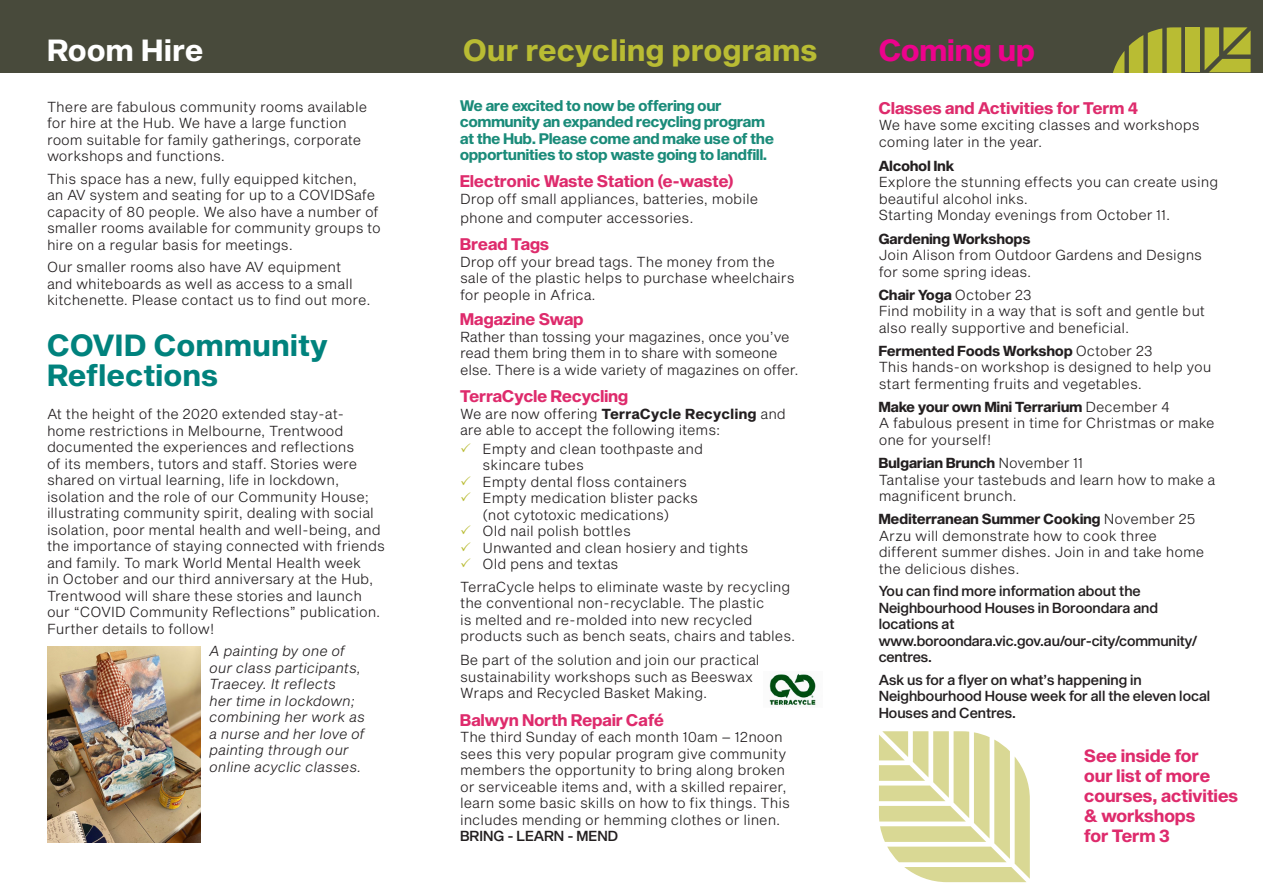
<style>
.page{position:relative;width:1263px;height:893px;background:#fff}
.page>*{position:absolute;margin:0;border:0;box-sizing:border-box;transform-origin:0 0}
.t1{font:30px/30px "Sequel Sans Bold Head";letter-spacing:.02em;color:#00827d}
.t2{font:30px "Sequel Sans Bold Head";letter-spacing:.02em;color:#b9bc33}
.t3{font:30px "Sequel Sans Bold Head";letter-spacing:.02em;color:#fff}
.t4{font:30px "Sequel Sans Bold Head";color:#ed028c}
.t5{font:17.4px/20px "Sequel Sans Bold Head";color:#de2b6c}
.t6{font:16.5px "Sequel Sans Bold Disp";letter-spacing:.02em;color:#de2b6c}
.t7{font:15px/16.5px "Sequel Sans Bold Disp";letter-spacing:.01em;color:#1a8b79}
.t8{font:14.25px/16.5px "Sequel Sans Light Body";color:#231f20}
.t9{font:14.25px/16.5px "Sequel Sans Medium Head";color:#231f20}
.t10{font:14.25px "Sequel Sans Bold Disp";letter-spacing:.02em;color:#231f20}
.t11{font:14.25px/16.5px "Sequel Sans Light Obl Body";color:#231f20}
.s1{font-family:"Sequel Sans Bold Body"}
.s2{font-family:"Sequel Sans Medium Head"}
.s3{font-family:"Sequel Sans Light Body"}
</style>
<div class="page">
<div style="left:0;top:0;width:1263px;height:72px;background:#484a3b"></div>
<div style="left:1186px;top:27px;width:14px;height:45px;background:#b9bc33"></div>
<svg style="left:1113px;top:27px;width:68px;height:45px"></svg>
<svg style="left:1204px;top:27px;width:46px;height:45px"></svg>
<svg style="left:879px;top:731px;width:151px;height:151px"></svg>
<img style="left:47px;top:646px;width:154px;height:196px">
<img style="left:769px;top:673px;width:47px;height:33px">
<p class="t3" style="left:47px;top:29px;width:158px">Room Hire</p>
<p class="t2" style="left:463px;top:29px;width:356px">Our recycling programs</p>
<p class="t4" style="left:879px;top:29px;width:158px">Coming up</p>
<p class="t8" style="left:47px;top:99px;width:322px">There are fabulous community rooms available for hire at the Hub. We have a large function room suitable for family gatherings, corporate workshops and functions.</p>
<p class="t8" style="left:47px;top:171px;width:335px">This space has a new, fully equipped kitchen,<br>an AV system and seating for up to a COVIDSafe capacity of 80 people. We also have a number of smaller rooms available for community groups to hire on a regular basis for meetings.</p>
<p class="t8" style="left:47px;top:260px;width:325px">Our smaller rooms also have AV equipment<br>and whiteboards as well as access to a small kitchenette. Please contact us to find out more.</p>
<p class="t1" style="left:47px;top:332px;width:282px">COVID Community<br>Reflections</p>
<p class="t8" style="left:47px;top:407px;width:339px">At the height of the 2020 extended stay-at&shy;home restrictions in Melbourne, Trentwood documented the experiences and reflections<br>of its members, tutors and staff. Stories were shared on virtual learning, life in lockdown, isolation and the role of our Community House; illustrating community spirit, dealing with social isolation, poor mental health and well-being, and the importance of staying connected with friends and family. To mark World Mental Health week<br>in October and our third anniversary at the Hub, Trentwood will share these stories and launch our “COVID Community Reflections” publication.<br>Further details to follow!</p>
<p class="t11" style="left:209px;top:644px;width:157px">A painting by one of our class participants,<br>Traecey. It reflects<br>her time in lockdown; combining her work as a nurse and her love of painting through our online acyclic classes.</p>
<p class="t7" style="left:460px;top:98px;width:315px">We are excited to now be offering our community an expanded recycling program at the Hub. Please come and make use of the opportunities to stop waste going to landfill.</p>
<p class="t6" style="left:460px;top:170px;width:275px">Electronic Waste Station (e-waste)</p>
<p class="t8" style="left:460px;top:190px;width:300px;line-height:19.5px">Drop off small appliances, batteries, mobile phone and computer accessories.</p>
<p class="t6" style="left:460px;top:233px;width:90px">Bread Tags</p>
<p class="t8" style="left:460px;top:254px;width:336px">Drop off your bread tags. The money from the sale of the plastic helps to purchase wheelchairs for people in Africa.</p>
<p class="t6" style="left:460px;top:308px;width:125px">Magazine Swap</p>
<p class="t8" style="left:460px;top:329px;width:340px">Rather than tossing your magazines, once you’ve read them bring them in to share with someone else. There is a wide variety of magazines on offer.</p>
<p class="t6" style="left:460px;top:384px;width:169px">TerraCycle Recycling</p>
<p class="t8" style="left:460px;top:406px;width:327px">We are now offering <span class="s1">TerraCycle Recycling</span> and are able to accept the following items:</p>
<p class="t8" style="left:483px;top:441px;width:222px">Empty and clean toothpaste and</p>
<p class="t8" style="left:483px;top:457px;width:103px">skincare tubes</p>
<p class="t8" style="left:483px;top:474px;width:206px">Empty dental floss containers</p>
<p class="t8" style="left:483px;top:490px;width:217px">Empty medication blister packs</p>
<p class="t8" style="left:483px;top:507px;width:188px">(not cytotoxic medications)</p>
<p class="t8" style="left:483px;top:523px;width:150px">Old nail polish bottles</p>
<p class="t8" style="left:483px;top:540px;width:267px">Unwanted and clean hosiery and tights</p>
<p class="t8" style="left:483px;top:556px;width:137px">Old pens and textas</p>
<p class="t8" style="left:460px;top:579px;width:337px">TerraCycle helps to eliminate waste by recycling the conventional non-recyclable. The plastic<br>is melted and re-molded into new recycled products such as bench seats, chairs and tables.</p>
<p class="t8" style="left:460px;top:652px;width:301px">Be part of the solution and join our practical sustainability workshops such as Beeswax<br>Wraps and Recycled Basket Making.</p>
<p class="t6" style="left:460px;top:708px;width:205px">Balwyn North Repair Café</p>
<p class="t8" style="left:460px;top:729px;width:331px">The third Sunday of each month 10am – 12noon sees this very popular program give community members the opportunity to bring along broken or serviceable items and, with a skilled repairer, learn some basic skills on how to fix things. This includes mending or hemming clothes or linen.<br><span class="s2">BRING - LEARN - MEND</span></p>
<p class="t6" style="left:879px;top:96px;width:261px">Classes and Activities for Term 4</p>
<p class="t8" style="left:879px;top:118px;width:322px">We have some exciting classes and workshops coming later in the year.</p>
<p class="t10" style="left:879px;top:156px;width:77px">Alcohol Ink</p>
<p class="t8" style="left:879px;top:175px;width:341px">Explore the stunning effects you can create using beautiful alcohol inks.</p>
<p class="t8" style="left:879px;top:208px;width:293px">Starting Monday evenings from October 11.</p>
<p class="t10" style="left:879px;top:228px;width:153px">Gardening Workshops</p>
<p class="t8" style="left:879px;top:247px;width:325px">Join Alison from Outdoor Gardens and Designs for some spring ideas.</p>
<p class="t10" style="left:879px;top:284px;width:155px">Chair Yoga <span class="s3">October 23</span></p>
<p class="t8" style="left:879px;top:303px;width:328px">Find mobility in a way that is soft and gentle but also really supportive and beneficial.</p>
<p class="t10" style="left:879px;top:341px;width:276px">Fermented Foods Workshop <span class="s3">October 23</span></p>
<p class="t8" style="left:879px;top:360px;width:334px">This hands-on workshop is designed to help you start fermenting fruits and vegetables.</p>
<p class="t10" style="left:879px;top:397px;width:293px">Make your own Mini Terrarium <span class="s3">December 4</span></p>
<p class="t8" style="left:879px;top:416px;width:337px">A fabulous present in time for Christmas or make one for yourself!</p>
<p class="t10" style="left:879px;top:453px;width:206px">Bulgarian Brunch <span class="s3">November 11</span></p>
<p class="t8" style="left:879px;top:472px;width:338px">Tantalise your tastebuds and learn how to make a magnificent brunch.</p>
<p class="t10" style="left:879px;top:509px;width:318px">Mediterranean Summer Cooking <span class="s3">November 25</span></p>
<p class="t8" style="left:879px;top:528px;width:327px">Arzu will demonstrate how to cook three different summer dishes. Join in and take home the delicious dishes.</p>
<p class="t9" style="left:879px;top:583px;width:281px">You can find more information about the<br>Neighbourhood Houses in Boroondara and locations at</p>
<p class="t9" style="left:879px;top:633px;width:320px">www.boroondara.vic.gov.au/our-city/community/ centres.</p>
<p class="t9" style="left:879px;top:672px;width:333px">Ask us for a flyer on what’s happening in<br>Neighbourhood House week for all the eleven local<br>Houses and Centres.</p>
<p class="t5" style="left:1084px;top:747px;width:155px">See inside for<br>our list of more courses, activities &amp; workshops</p>
<p class="t5" style="left:1084px;top:827px;width:87px">for Term 3</p>
</div>
